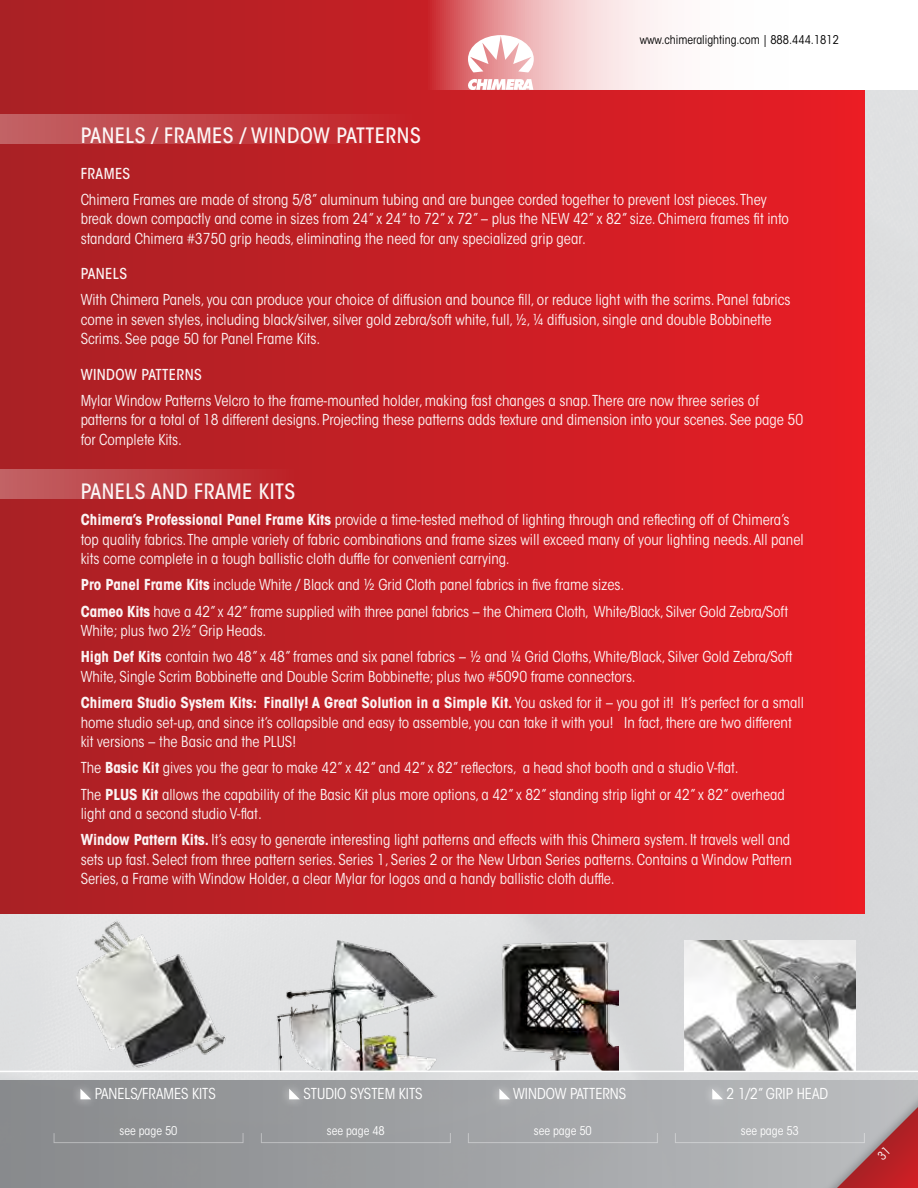
<style>
.page{position:relative;width:918px;height:1188px;background:#fff}
.page>*{position:absolute;margin:0;border:0;box-sizing:border-box;transform-origin:0 0}
.t1{font:500 condensed 21px "ITC Avant Garde Std";letter-spacing:.025em;color:#fff}
.t2{font:condensed 15px/19.5px "ITC Avant Garde Std";color:#fff}
.t3{font:500 condensed 15px "ITC Avant Garde Std";letter-spacing:.025em;color:#fff}
.t4{font:condensed 12px "ITC Avant Garde Std";color:#fff}
.t5{font:condensed 12px "ITC Avant Garde Std";color:#000}
.s1{font-weight:700}
</style>
<div class="page">
<div style="left:0;top:90px;width:918px;height:990px;background:#dbdcde"></div>
<div style="left:0;top:1080px;width:918px;height:108px;background:linear-gradient(to right,#87898c,#bbbdbf)"></div>
<div style="left:490px;top:1080px;width:28px;height:29px;background:#a4a6a9"></div>
<svg style="left:499px;top:1089px;width:11px;height:10px"></svg>
<div style="left:702px;top:1080px;width:29px;height:29px;background:#b0b3b5"></div>
<svg style="left:712px;top:1089px;width:11px;height:10px"></svg>
<div style="left:71px;top:1080px;width:28px;height:29px;background:#fff;opacity:.75"></div>
<svg style="left:80px;top:1089px;width:11px;height:10px"></svg>
<div style="left:468px;top:1133px;width:190px;height:10px;border:1px solid #fff"></div>
<div style="left:675px;top:1133px;width:190px;height:10px;border:1px solid #fff"></div>
<div style="left:0;top:0;width:865px;height:914px;background:linear-gradient(to right,#a82125,#e81d25)"></div>
<hr style="left:0;top:0;width:1px;height:90px;background:#fff">
<div style="left:0;top:114px;width:420px;height:29px;background:linear-gradient(to right,#c16265,#c41f25)"></div>
<div style="left:0;top:469px;width:299px;height:30px;background:linear-gradient(to right,#c16265,#bc1f25)"></div>
<div style="left:817px;top:1084px;width:101px;height:104px;background:#b7b9bb"></div>
<img style="left:497px;top:936px;width:121px;height:135px">
<img style="left:685px;top:941px;width:171px;height:130px">
<img style="left:61px;top:914px;width:175px;height:159px">
<div style="left:279px;top:1080px;width:29px;height:29px;background:#fff;opacity:.75"></div>
<svg style="left:289px;top:1089px;width:11px;height:10px"></svg>
<img style="left:269px;top:941px;width:171px;height:130px">
<hr style="left:0;top:1071px;width:918px;height:1px;background:#fff">
<svg style="left:426px;top:0;width:439px;height:90px"></svg>
<svg style="left:468px;top:35px;width:66px;height:37px"></svg>
<svg style="left:468px;top:79px;width:65px;height:11px"></svg>
<svg style="left:837px;top:1107px;width:81px;height:81px"></svg>
<p class="t5" style="left:640px;top:32px;width:201px">www.chimeralighting.com | 888.444.1812</p>
<h1 class="t1" style="left:81px;top:123px;width:342px">PANELS / FRAMES / WINDOW PATTERNS</h1>
<p class="t3" style="left:81px;top:164px;width:51px">FRAMES</p>
<p class="t2" style="left:81px;top:190px;width:710px">Chimera Frames are made of strong 5/8” aluminum tubing and are bungee corded together to prevent lost pieces. They break down compactly and come in sizes from 24” x 24” to 72” x 72” – plus the NEW 42” x 82” size. Chimera frames fit into standard Chimera #3750 grip heads, eliminating the need for any specialized grip gear.</p>
<p class="t3" style="left:81px;top:264px;width:48px">PANELS</p>
<p class="t2" style="left:81px;top:290px;width:711px">With Chimera Panels, you can produce your choice of diffusion and bounce fill, or reduce light with the scrims. Panel fabrics come in seven styles, including black/silver, silver gold zebra/soft white, full, ½, ¼ diffusion, single and double Bobbinette<br>Scrims. See page 50 for Panel Frame Kits.</p>
<p class="t3" style="left:81px;top:365px;width:123px">WINDOW PATTERNS</p>
<p class="t2" style="left:81px;top:391px;width:724px">Mylar Window Patterns Velcro to the frame-mounted holder, making fast changes a snap. There are now three series of patterns for a total of 18 different designs. Projecting these patterns adds texture and dimension into your scenes. See page 50 for Complete Kits.</p>
<h1 class="t1" style="left:81px;top:478px;width:216px">PANELS AND FRAME KITS</h1>
<p class="t2" style="left:81px;top:510px;width:725px"><span class="s1">Chimera’s Professional Panel Frame Kits</span> provide a time-tested method of lighting through and reflecting off of Chimera’s top quality fabrics. The ample variety of fabric combinations and frame sizes will exceed many of your lighting needs. All panel kits come complete in a tough ballistic cloth duffle for convenient carrying.</p>
<p class="t2" style="left:81px;top:572px;width:709px;line-height:26.2px"><span class="s1">Pro Panel Frame Kits</span> include White / Black and ½ Grid Cloth panel fabrics in five frame sizes.<br><span class="s1">Cameo Kits</span> have a 42” x 42” frame supplied with three panel fabrics – the Chimera Cloth, White/Black, Silver Gold Zebra/Soft</p>
<p class="t2" style="left:81px;top:618px;width:714px;line-height:26.2px">White; plus two 2½” Grip Heads.<br><span class="s1">High Def Kits</span> contain two 48” x 48” frames and six panel fabrics – ½ and ¼ Grid Cloths, White/Black, Silver Gold Zebra/Soft</p>
<p class="t2" style="left:81px;top:663px;width:725px;line-height:26.2px">White, Single Scrim Bobbinette and Double Scrim Bobbinette; plus two #5090 frame connectors.<br><span class="s1">Chimera Studio System Kits: Finally! A Great Solution in a Simple Kit.</span> You asked for it – you got it! It’s perfect for a small</p>
<p class="t2" style="left:81px;top:712px;width:713px">home studio set-up, and since it’s collapsible and easy to assemble, you can take it with you! In fact, there are two different kit versions – the Basic and the PLUS!</p>
<p class="t2" style="left:81px;top:755px;width:706px;line-height:26.2px">The <span class="s1">Basic Kit</span> gives you the gear to make 42” x 42” and 42” x 82” reflectors, a head shot booth and a studio V-flat.<br>The <span class="s1">PLUS Kit</span> allows the capability of the Basic Kit plus more options, a 42” x 82” standing strip light or 42” x 82” overhead</p>
<p class="t2" style="left:81px;top:801px;width:711px;line-height:26.2px">light and a second studio V-flat.<br><span class="s1">Window Pattern Kits.</span> It’s easy to generate interesting light patterns and effects with this Chimera system. It travels well and</p>
<p class="t2" style="left:81px;top:850px;width:713px">sets up fast. Select from three pattern series. Series 1, Series 2 or the New Urban Series patterns. Contains a Window Pattern<br>Series, a Frame with Window Holder, a clear Mylar for logos and a handy ballistic cloth duffle.</p>
<p class="t2" style="left:95px;top:1084px;width:78px">Panels/Frames</p>
<p class="t2" style="left:192px;top:1084px;width:24px">kits</p>
<p class="t2" style="left:513px;top:1084px;width:113px">wi ndow patterns</p>
<p class="t2" style="left:727px;top:1084px;width:102px">2 1/2” Grip Head</p>
<p class="t4" style="left:120px;top:1124px;width:59px">see page 50</p>
<p class="t4" style="left:327px;top:1124px;width:59px">see page 48</p>
<p class="t4" style="left:534px;top:1124px;width:59px">see page 50</p>
<p class="t4" style="left:741px;top:1124px;width:59px">see page 53</p>
<p class="t2" style="left:303px;top:1084px;width:119px">Studio system kits</p>
</div>
